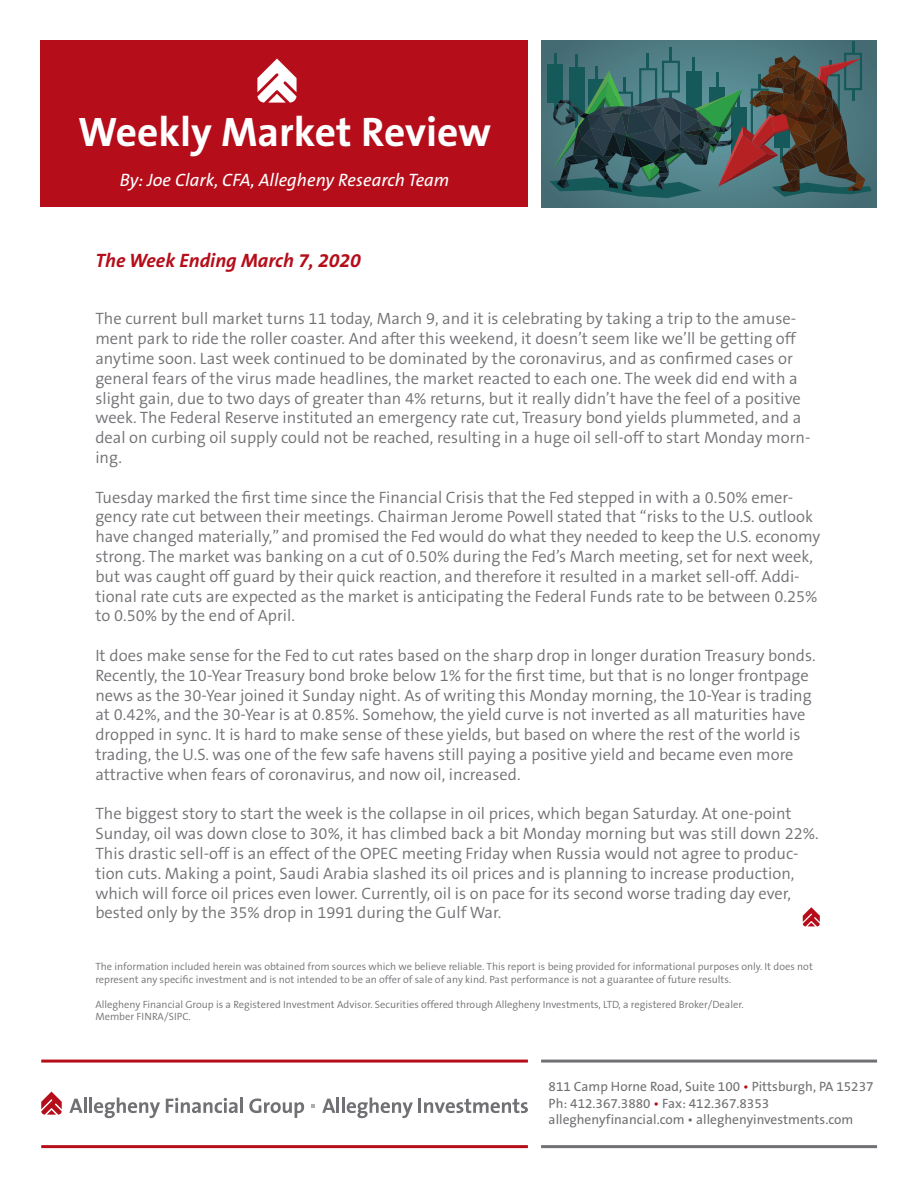
<style>
.page{position:relative;width:918px;height:1188px;background:#fff}
.page>*{position:absolute;margin:0;border:0;box-sizing:border-box;transform-origin:0 0}
.t1{font:700 41.4px "The Sans B7";color:#fff}
.t2{font:italic 700 19.5px "The Sans B7";color:#b50e1a}
.t3{font:italic 18px "The Sans B5 Plain";color:#fff}
.t4{font:300 16.5px/19.8px "The Sans B4";color:#717074}
.t5{font:13.5px "The Sans B5 Plain";color:#717074}
.t6{font:300 10.5px/12.6px "The Sans B4";color:#717074}
.s1{color:#b50e1a}
</style>
<div class="page">
<div style="left:541px;top:41px;width:336px;height:166px;background:linear-gradient(to right,#4c757d,#4b757d)"></div>
<div style="left:547px;top:64px;width:16px;height:39px;background:#16595a"></div>
<svg style="left:549px;top:42px;width:323px;height:156px;background:#425c5b"></svg>
<div style="left:40px;top:40px;width:488px;height:167px;background:#b50e1a"></div>
<svg style="left:257px;top:59px;width:40px;height:44px"></svg>
<hr style="left:41px;top:1060px;width:487px;height:3px;background:#b50e1a">
<hr style="left:41px;top:1145px;width:487px;height:3px;background:#b50e1a">
<hr style="left:541px;top:1060px;width:336px;height:3px;background:#717074">
<hr style="left:541px;top:1145px;width:336px;height:3px;background:#717074">
<svg style="left:803px;top:907px;width:17px;height:19px"></svg>
<svg style="left:69px;top:1099px;width:14px;height:14px"></svg>
<hr style="left:84px;top:1098px;width:3px;height:15px;background:#717074">
<hr style="left:89px;top:1098px;width:3px;height:15px;background:#717074">
<svg style="left:94px;top:1098px;width:66px;height:20px"></svg>
<svg style="left:166px;top:1098px;width:72px;height:15px"></svg>
<hr style="left:240px;top:1098px;width:3px;height:15px;background:#717074">
<svg style="left:249px;top:1098px;width:55px;height:20px"></svg>
<svg style="left:322px;top:1098px;width:17px;height:15px"></svg>
<hr style="left:342px;top:1098px;width:3px;height:15px;background:#717074">
<svg style="left:347px;top:1098px;width:66px;height:20px"></svg>
<svg style="left:419px;top:1098px;width:109px;height:15px"></svg>
<svg style="left:41px;top:1092px;width:21px;height:23px"></svg>
<p class="t1" style="left:78px;top:110px;width:415px">Weekly Market Review</p>
<p class="t3" style="left:120px;top:170px;width:331px">By: Joe Clark, CFA, Allegheny Research Team</p>
<p class="t2" style="left:95px;top:250px;width:267px">The Week Ending March 7, 2020</p>
<p class="t4" style="left:95px;top:309px;width:717px">The current bull market turns 11 today, March 9, and it is celebrating by taking a trip to the amuse&shy;ment park to ride the roller coaster. And after this weekend, it doesn’t seem like we’ll be getting off anytime soon. Last week continued to be dominated by the coronavirus, and as confirmed cases or general fears of the virus made headlines, the market reacted to each one. The week did end with a slight gain, due to two days of greater than 4% returns, but it really didn’t have the feel of a positive week. The Federal Reserve instituted an emergency rate cut, Treasury bond yields plummeted, and a deal on curbing oil supply could not be reached, resulting in a huge oil sell-off to start Monday morn&shy;ing.</p>
<p class="t4" style="left:95px;top:488px;width:726px">Tuesday marked the first time since the Financial Crisis that the Fed stepped in with a 0.50% emer&shy;gency rate cut between their meetings. Chairman Jerome Powell stated that “risks to the U.S. outlook have changed materially,” and promised the Fed would do what they needed to keep the U.S. economy strong. The market was banking on a cut of 0.50% during the Fed’s March meeting, set for next week, but was caught off guard by their quick reaction, and therefore it resulted in a market sell-off. Addi&shy;tional rate cuts are expected as the market is anticipating the Federal Funds rate to be between 0.25% to 0.50% by the end of April.</p>
<p class="t4" style="left:95px;top:646px;width:722px">It does make sense for the Fed to cut rates based on the sharp drop in longer duration Treasury bonds.<br>Recently, the 10-Year Treasury bond broke below 1% for the first time, but that is no longer frontpage news as the 30-Year joined it Sunday night. As of writing this Monday morning, the 10-Year is trading at 0.42%, and the 30-Year is at 0.85%. Somehow, the yield curve is not inverted as all maturities have dropped in sync. It is hard to make sense of these yields, but based on where the rest of the world is trading, the U.S. was one of the few safe havens still paying a positive yield and became even more attractive when fears of coronavirus, and now oil, increased.</p>
<p class="t4" style="left:95px;top:804px;width:725px">The biggest story to start the week is the collapse in oil prices, which began Saturday. At one-point Sunday, oil was down close to 30%, it has climbed back a bit Monday morning but was still down 22%.<br>This drastic sell-off is an effect of the OPEC meeting Friday when Russia would not agree to produc&shy;tion cuts. Making a point, Saudi Arabia slashed its oil prices and is planning to increase production, which will force oil prices even lower. Currently, oil is on pace for its second worse trading day ever, bested only by the 35% drop in 1991 during the Gulf War.</p>
<p class="t6" style="left:95px;top:960px;width:719px">The information included herein was obtained from sources which we believe reliable. This report is being provided for informational purposes only. It does not represent any specific investment and is not intended to be an offer of sale of any kind. Past performance is not a guarantee of future results.</p>
<p class="t6" style="left:95px;top:998px;width:650px">Allegheny Financial Group is a Registered Investment Advisor. Securities offered through Allegheny Investments, LTD, a registered Broker/Dealer.<br>Member FINRA/SIPC.</p>
<p class="t5" style="left:549px;top:1080px;width:326px">811 Camp Horne Road, Suite 100 <span class="s1">•</span> Pittsburgh, PA 15237</p>
<p class="t5" style="left:549px;top:1096px;width:222px">Ph: 412.367.3880 <span class="s1">•</span> Fax: 412.367.8353</p>
<p class="t5" style="left:549px;top:1112px;width:306px">alleghenyfinancial.com • alleghenyinvestments.com</p>
</div>
